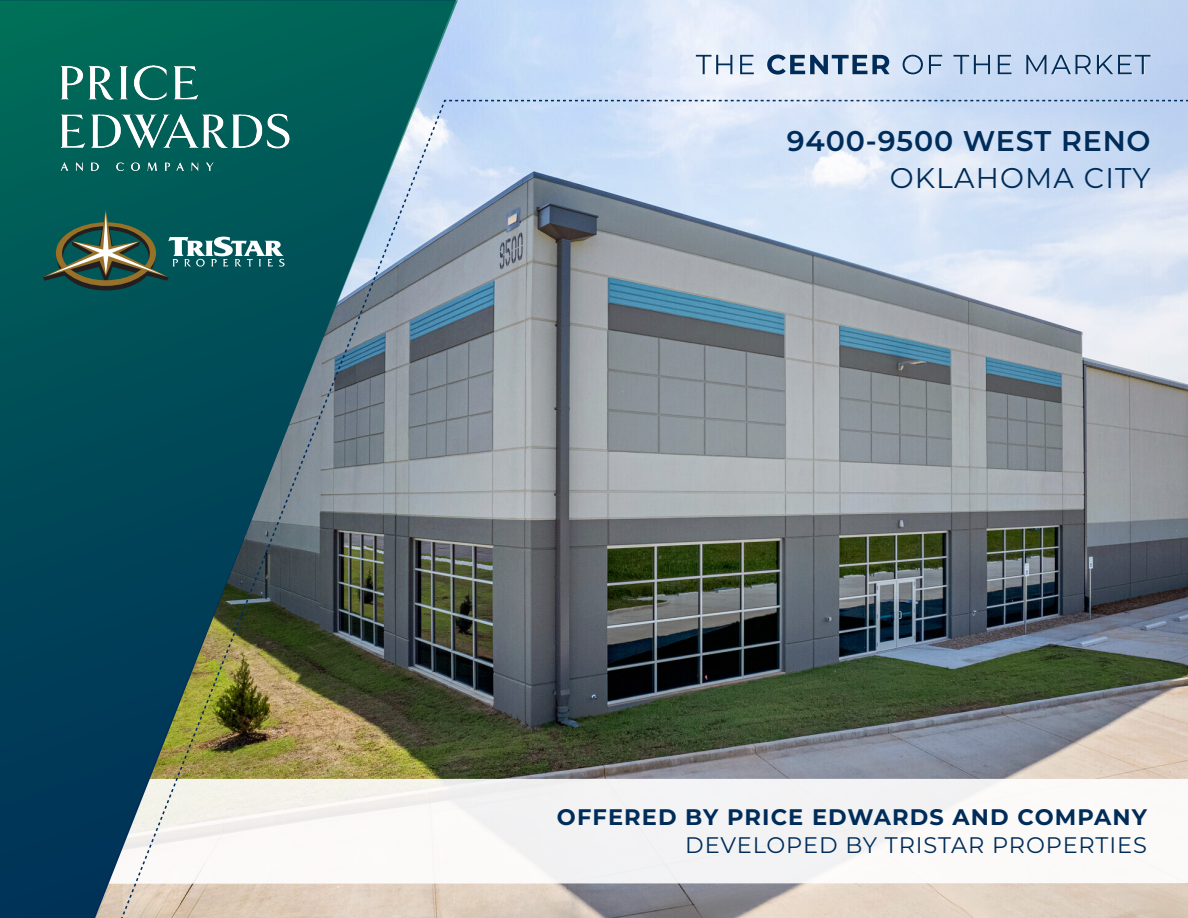
<style>
.page{position:relative;width:1188px;height:918px;background:#fff}
.page>*{position:absolute;margin:0;border:0;box-sizing:border-box;transform-origin:0 0}
.t1{font:600 28.5px "Montserrat";letter-spacing:.03em;color:#002c59}
.t2{font:28.5px "Montserrat";letter-spacing:.04em;color:#002c59}
.t3{font:700 22.5px "Montserrat";letter-spacing:.05em;color:#002c59}
.t4{font:22.5px "Montserrat";letter-spacing:.04em;color:#002c59}
</style>
<div class="page">
<svg style="left:458px;top:0;width:730px;height:99px;background:#caddf7"></svg>
<img style="left:458px;top:99px;width:730px;height:819px">
<svg style="left:0;top:0;width:458px;height:918px;background:#457072"></svg>
<img style="left:30px;top:56px;width:291px;height:123px">
<svg style="left:43px;top:209px;width:242px;height:82px;background:#2a655e"></svg>
<div style="left:761px;top:102px;width:418px;height:117px;background:#fff;opacity:.75"></div>
<svg style="left:673px;top:10px;width:515px;height:109px;background:#cfdef4"></svg>
<div style="left:695px;top:54px;width:456px;height:21px;background:#fff;opacity:.75"></div>
<svg style="left:696px;top:55px;width:455px;height:20px;background:#9db2cc"></svg>
<p class="t1" style="left:787px;top:120px;width:365px">9400-9500 WEST RENO</p>
<p class="t2" style="left:890px;top:158px;width:262px">OKLAHOMA CITY</p>
<p class="t3" style="left:557px;top:800px;width:592px">OFFERED BY PRICE EDWARDS AND COMPANY</p>
<p class="t4" style="left:685px;top:830px;width:463px">DEVELOPED BY TRISTAR PROPERTIES</p>
</div>
